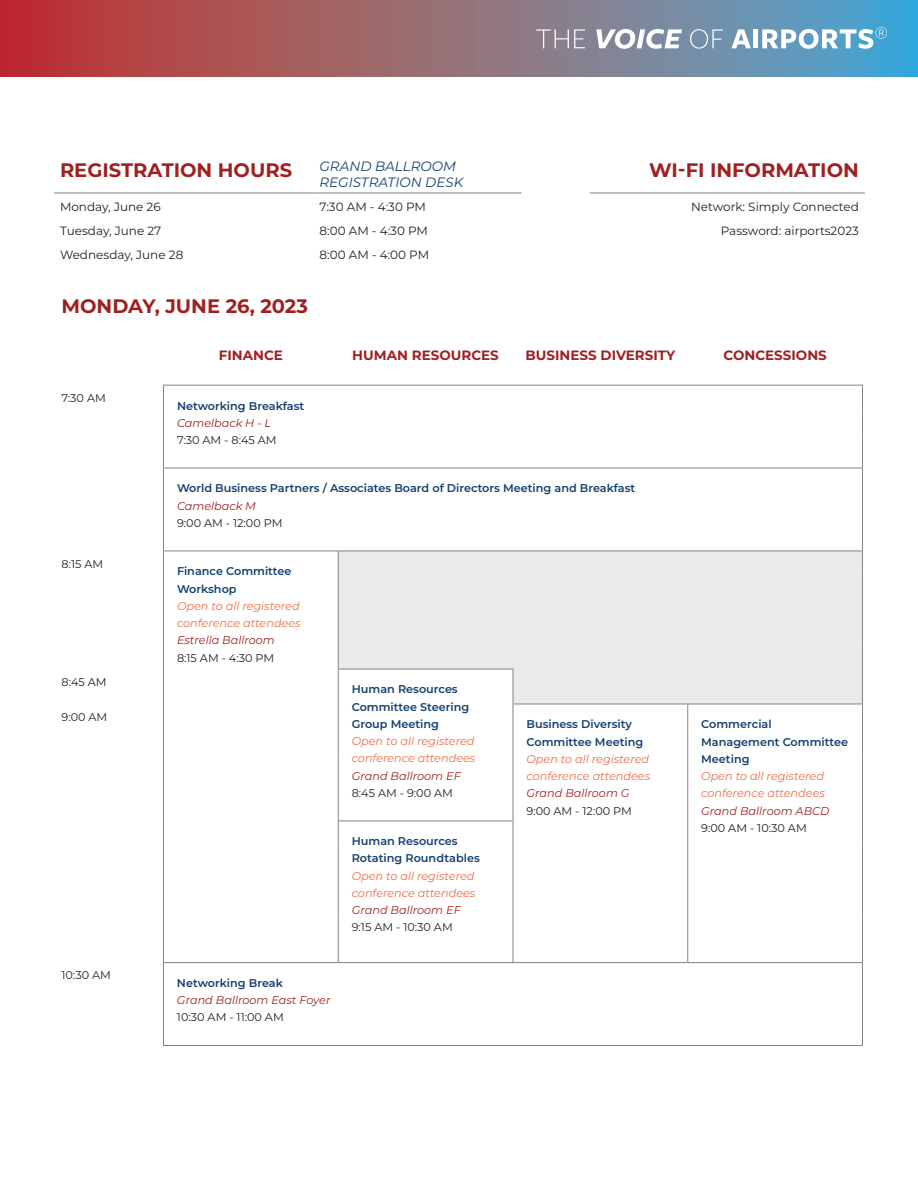
<style>
.page{position:relative;width:918px;height:1188px;background:#fff}
.page>*{position:absolute;margin:0;border:0;box-sizing:border-box;transform-origin:0 0}
.Headline{font:700 19.5px "Montserrat";color:#9e2121}
.Headline-2{font:700 13.5px "Montserrat";color:#9e2121}
.Headline-3{font:italic 13.5px "Montserrat";color:#184170}
.Time{font:12px "Montserrat";color:#231f20}
.Session_Title{font:600 11.25px/17.2px "Montserrat";color:#14406f}
.Room_Location{font:italic 11.25px "Montserrat";color:#9e2121}
.Indicator{font:italic 11.25px/17.2px "Montserrat";color:#ec6e46}
.Time-2{font:11.25px "Montserrat";color:#231f20}
.Session_Title-2{font:italic 11.25px/17.2px "Montserrat";color:#ec6e46}
.Session_Title-3{font:11.25px "Montserrat";color:#231f20}
</style>
<div class="page">
<hr style="left:54px;top:193px;width:260px;height:1px;background:#808285">
<hr style="left:314px;top:193px;width:208px;height:1px;background:#808285">
<hr style="left:590px;top:193px;width:275px;height:1px;background:#808285">
<svg style="left:339px;top:552px;width:523px;height:152px;background:#eaebec"></svg>
<hr style="left:163px;top:385px;width:175px;height:1px;background:#808285">
<hr style="left:338px;top:385px;width:175px;height:1px;background:#808285">
<hr style="left:513px;top:385px;width:175px;height:1px;background:#808285">
<hr style="left:688px;top:385px;width:175px;height:1px;background:#808285">
<svg style="left:862px;top:386px;width:1px;height:48px"></svg>
<hr style="left:862px;top:434px;width:1px;height:34px;background:#808285">
<hr style="left:163px;top:468px;width:175px;height:1px;background:#808285">
<hr style="left:338px;top:468px;width:175px;height:1px;background:#808285">
<hr style="left:513px;top:468px;width:175px;height:1px;background:#808285">
<hr style="left:688px;top:468px;width:175px;height:1px;background:#808285">
<hr style="left:862px;top:468px;width:1px;height:83px;background:#808285">
<hr style="left:163px;top:551px;width:175px;height:1px;background:#808285">
<hr style="left:862px;top:704px;width:1px;height:52px;background:#808285">
<hr style="left:862px;top:756px;width:1px;height:65px;background:#808285">
<svg style="left:862px;top:821px;width:1px;height:141px"></svg>
<hr style="left:163px;top:962px;width:175px;height:1px;background:#808285">
<hr style="left:338px;top:962px;width:175px;height:1px;background:#808285">
<hr style="left:513px;top:962px;width:175px;height:1px;background:#808285">
<hr style="left:688px;top:962px;width:175px;height:1px;background:#808285">
<hr style="left:862px;top:963px;width:1px;height:82px;background:#808285">
<svg style="left:163px;top:386px;width:1px;height:48px"></svg>
<hr style="left:163px;top:434px;width:1px;height:34px;background:#808285">
<hr style="left:163px;top:468px;width:1px;height:83px;background:#808285">
<svg style="left:163px;top:551px;width:1px;height:118px"></svg>
<hr style="left:163px;top:669px;width:1px;height:35px;background:#808285">
<hr style="left:163px;top:704px;width:1px;height:52px;background:#808285">
<hr style="left:687px;top:704px;width:1px;height:52px;background:#808285">
<hr style="left:163px;top:756px;width:1px;height:65px;background:#808285">
<hr style="left:687px;top:756px;width:1px;height:65px;background:#808285">
<svg style="left:163px;top:821px;width:1px;height:141px"></svg>
<svg style="left:338px;top:822px;width:1px;height:140px"></svg>
<svg style="left:513px;top:821px;width:1px;height:141px"></svg>
<svg style="left:687px;top:821px;width:1px;height:141px"></svg>
<hr style="left:163px;top:963px;width:1px;height:82px;background:#808285">
<hr style="left:163px;top:1045px;width:175px;height:1px;background:#808285">
<hr style="left:338px;top:1045px;width:175px;height:1px;background:#808285">
<hr style="left:513px;top:1045px;width:175px;height:1px;background:#808285">
<hr style="left:688px;top:1045px;width:175px;height:1px;background:#808285">
<hr style="left:338px;top:551px;width:175px;height:1px;background:#808285">
<svg style="left:338px;top:551px;width:1px;height:118px"></svg>
<hr style="left:513px;top:551px;width:175px;height:1px;background:#808285">
<hr style="left:688px;top:551px;width:175px;height:1px;background:#808285">
<svg style="left:862px;top:551px;width:1px;height:118px"></svg>
<hr style="left:862px;top:669px;width:1px;height:35px;background:#808285">
<hr style="left:513px;top:704px;width:175px;height:1px;background:#808285">
<hr style="left:688px;top:704px;width:175px;height:1px;background:#808285">
<hr style="left:338px;top:669px;width:175px;height:1px;background:#808285">
<hr style="left:338px;top:821px;width:175px;height:1px;background:#808285">
<hr style="left:338px;top:669px;width:1px;height:35px;background:#808285">
<hr style="left:513px;top:669px;width:1px;height:35px;background:#808285">
<hr style="left:338px;top:704px;width:1px;height:52px;background:#808285">
<hr style="left:513px;top:704px;width:1px;height:52px;background:#808285">
<hr style="left:338px;top:756px;width:1px;height:65px;background:#808285">
<hr style="left:513px;top:756px;width:1px;height:65px;background:#808285">
<svg style="left:0;top:0;width:918px;height:77px;background:#906c78"></svg>
<svg style="left:536px;top:29px;width:49px;height:19px"></svg>
<svg style="left:596px;top:29px;width:86px;height:20px"></svg>
<svg style="left:690px;top:29px;width:33px;height:20px"></svg>
<svg style="left:731px;top:29px;width:20px;height:19px"></svg>
<div style="left:753px;top:29px;width:5px;height:19px;background:#fff"></div>
<svg style="left:762px;top:27px;width:125px;height:22px"></svg>
<p class="Headline" style="left:60px;top:156px;width:234px">REGISTRATION HOURS</p>
<p class="Headline-3" style="left:320px;top:157px;width:138px">GRAND BALLROOM</p>
<p class="Headline-3" style="left:320px;top:173px;width:145px">REGISTRATION DESK</p>
<p class="Headline" style="left:649px;top:156px;width:211px">WI-FI INFORMATION</p>
<p class="Time" style="left:60px;top:198px;width:102px">Monday, June 26</p>
<p class="Time" style="left:320px;top:198px;width:108px">7:30 AM - 4:30 PM</p>
<p class="Time" style="left:691px;top:198px;width:169px">Network: Simply Connected</p>
<p class="Time" style="left:60px;top:223px;width:103px">Tuesday, June 27</p>
<p class="Time" style="left:320px;top:223px;width:110px">8:00 AM - 4:30 PM</p>
<p class="Time" style="left:721px;top:223px;width:140px">Password: airports2023</p>
<p class="Time" style="left:60px;top:247px;width:125px">Wednesday, June 28</p>
<p class="Time" style="left:320px;top:247px;width:111px">8:00 AM - 4:00 PM</p>
<p class="Headline" style="left:62px;top:292px;width:248px">MONDAY, JUNE 26, 2023</p>
<p class="Headline-2" style="left:219px;top:345px;width:66px">FINANCE</p>
<p class="Headline-2" style="left:352px;top:345px;width:148px">HUMAN RESOURCES</p>
<p class="Headline-2" style="left:525px;top:345px;width:151px">BUSINESS DIVERSITY</p>
<p class="Headline-2" style="left:723px;top:345px;width:105px">CONCESSIONS</p>
<p class="Time-2" style="left:62px;top:390px;width:46px">7:30 AM</p>
<p class="Session_Title" style="left:177px;top:396px;width:129px">Networking Breakfast</p>
<p class="Room_Location" style="left:177px;top:415px;width:96px">Camelback H - L</p>
<p class="Time-2" style="left:177px;top:432px;width:101px">7:30 AM - 8:45 AM</p>
<p class="Session_Title" style="left:177px;top:479px;width:460px">World Business Partners / Associates Board of Directors Meeting and Breakfast</p>
<p class="Room_Location" style="left:177px;top:498px;width:81px">Camelback M</p>
<p class="Time-2" style="left:177px;top:515px;width:107px">9:00 AM - 12:00 PM</p>
<p class="Time-2" style="left:62px;top:556px;width:43px">8:15 AM</p>
<p class="Session_Title" style="left:177px;top:562px;width:116px">Finance Committee<br>Workshop</p>
<p class="Indicator" style="left:177px;top:597px;width:125px">Open to all registered conference attendees</p>
<p class="Room_Location" style="left:177px;top:633px;width:99px">Estrella Ballroom</p>
<p class="Time-2" style="left:177px;top:650px;width:99px">8:15 AM - 4:30 PM</p>
<p class="Time-2" style="left:62px;top:674px;width:47px">8:45 AM</p>
<p class="Session_Title" style="left:352px;top:680px;width:119px">Human Resources<br>Committee Steering<br>Group Meeting</p>
<p class="Session_Title-2" style="left:352px;top:732px;width:125px">Open to all registered conference attendees</p>
<p class="Room_Location" style="left:352px;top:768px;width:111px">Grand Ballroom EF</p>
<p class="Session_Title-3" style="left:352px;top:785px;width:103px">8:45 AM - 9:00 AM</p>
<p class="Time-2" style="left:62px;top:709px;width:47px">9:00 AM</p>
<p class="Session_Title" style="left:701px;top:715px;width:148px">Commercial<br>Management Committee<br>Meeting</p>
<p class="Indicator" style="left:701px;top:767px;width:125px">Open to all registered conference attendees</p>
<p class="Room_Location" style="left:701px;top:803px;width:130px">Grand Ballroom ABCD</p>
<p class="Time-2" style="left:701px;top:820px;width:107px">9:00 AM - 10:30 AM</p>
<p class="Session_Title" style="left:526px;top:715px;width:118px">Business Diversity<br>Committee Meeting</p>
<p class="Indicator" style="left:526px;top:750px;width:125px">Open to all registered conference attendees</p>
<p class="Room_Location" style="left:526px;top:786px;width:105px">Grand Ballroom G</p>
<p class="Time-2" style="left:526px;top:803px;width:107px">9:00 AM - 12:00 PM</p>
<p class="Time-2" style="left:61px;top:968px;width:51px">10:30 AM</p>
<p class="Session_Title" style="left:177px;top:974px;width:107px">Networking Break</p>
<p class="Room_Location" style="left:177px;top:992px;width:155px">Grand Ballroom East Foyer</p>
<p class="Session_Title-3" style="left:177px;top:1010px;width:108px">10:30 AM - 11:00 AM</p>
<p class="Session_Title" style="left:352px;top:832px;width:130px">Human Resources<br>Rotating Roundtables</p>
<p class="Session_Title-2" style="left:352px;top:867px;width:125px">Open to all registered conference attendees</p>
<p class="Room_Location" style="left:352px;top:902px;width:111px">Grand Ballroom EF</p>
<p class="Session_Title-3" style="left:352px;top:920px;width:103px">9:15 AM - 10:30 AM</p>
</div>
